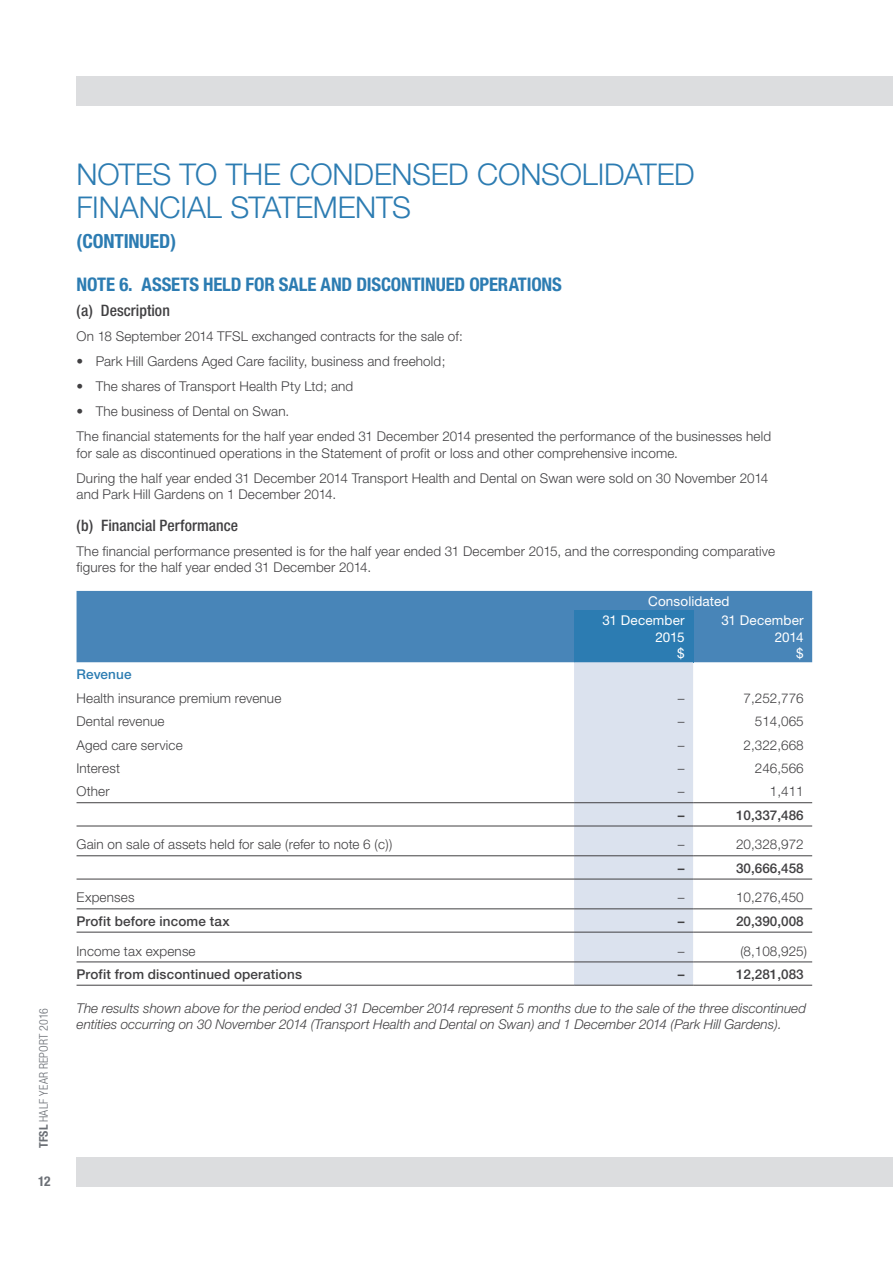
<style>
.page{position:relative;width:893px;height:1263px;background:#fff}
.page>*{position:absolute;margin:0;border:0;box-sizing:border-box;transform-origin:0 0}
.t1{font:300 30px "Helvetica Neue";letter-spacing:-.005em;color:#2c7cb2}
.t2{font:700 condensed 19.5px "Helvetica Neue";letter-spacing:-.01em;color:#2c7cb2}
.t3{font:700 condensed 18.75px "Helvetica Neue";letter-spacing:-.01em;color:#2c7cb2}
.t4{font:500 condensed 15.75px "Helvetica Neue";letter-spacing:.005em;color:#414042}
.t5{font:300 13.5px/25px "Helvetica Neue";letter-spacing:.01em;color:#414042}
.t6{font:italic 300 13.5px/16.5px "Helvetica Neue";color:#414042}
.t7{font:500 13.5px "Helvetica Neue";letter-spacing:.01em;color:#414042}
.t8{font:13.5px/16.5px "Helvetica Neue";letter-spacing:.01em;color:#fff;text-align:right}
.t9{font:500 13.5px "Helvetica Neue";letter-spacing:.01em;color:#2c7cb2}
.t10{font:700 condensed 13.5px "Helvetica Neue";color:#6b6f75}
.t11{font:300 condensed 12px "Helvetica Neue";letter-spacing:.015em;color:#6b6f75}
.s1{font-weight:700}
</style>
<div class="page">
<div style="left:77px;top:1157px;width:816px;height:29px;background:#dcdddf"></div>
<div style="left:77px;top:77px;width:816px;height:29px;background:#dcdddf"></div>
<div style="left:77px;top:591px;width:735px;height:71px;background:#4885b8"></div>
<div style="left:574px;top:610px;width:119px;height:52px;background:#2c7cb2"></div>
<div style="left:574px;top:662px;width:119px;height:323px;background:#dbe2ee"></div>
<hr style="left:77px;top:985px;width:497px;height:1px;background:#414042">
<hr style="left:77px;top:855px;width:497px;height:1px;background:#414042">
<hr style="left:77px;top:879px;width:497px;height:1px;background:#414042">
<hr style="left:77px;top:908px;width:497px;height:1px;background:#414042">
<hr style="left:77px;top:962px;width:497px;height:1px;background:#414042">
<hr style="left:574px;top:855px;width:119px;height:1px;background:#414042">
<hr style="left:574px;top:879px;width:119px;height:1px;background:#414042">
<hr style="left:574px;top:908px;width:119px;height:1px;background:#414042">
<hr style="left:693px;top:855px;width:119px;height:1px;background:#414042">
<hr style="left:693px;top:879px;width:119px;height:1px;background:#414042">
<hr style="left:693px;top:908px;width:119px;height:1px;background:#414042">
<hr style="left:574px;top:962px;width:119px;height:1px;background:#414042">
<hr style="left:574px;top:985px;width:119px;height:1px;background:#414042">
<hr style="left:693px;top:962px;width:119px;height:1px;background:#414042">
<hr style="left:693px;top:985px;width:119px;height:1px;background:#414042">
<hr style="left:77px;top:932px;width:497px;height:1px;background:#414042">
<hr style="left:574px;top:932px;width:119px;height:1px;background:#414042">
<hr style="left:693px;top:932px;width:119px;height:1px;background:#414042">
<hr style="left:77px;top:802px;width:497px;height:1px;background:#414042">
<hr style="left:77px;top:826px;width:497px;height:1px;background:#414042">
<hr style="left:574px;top:802px;width:119px;height:1px;background:#414042">
<hr style="left:574px;top:826px;width:119px;height:1px;background:#414042">
<hr style="left:693px;top:802px;width:119px;height:1px;background:#414042">
<hr style="left:693px;top:826px;width:119px;height:1px;background:#414042">
<p class="t11" style="left:37px;top:1148px;width:142px;rotate:-90deg"><span class="s1">TFSL</span> Half Year Report 2016</p>
<p class="t10" style="left:38px;top:1173px;width:14px">12</p>
<h1 class="t1" style="left:77px;top:156px;width:40px">Notes</h1>
<h1 class="t1" style="left:180px;top:156px;width:66px">to the</h1>
<h1 class="t1" style="left:289px;top:156px;width:42px">Condensed</h1>
<h1 class="t1" style="left:477px;top:156px;width:40px">Consolidated</h1>
<h1 class="t1" style="left:77px;top:189px;width:33px">Financial</h1>
<h1 class="t1" style="left:230px;top:189px;width:38px">Statements</h1>
<h2 class="t2" style="left:77px;top:230px;width:101px">(CONTINUED)</h2>
<h3 class="t3" style="left:77px;top:273px;width:11px">NOTE</h3>
<h3 class="t3" style="left:119px;top:273px;width:94px">6. ASSETS HELD</h3>
<h3 class="t3" style="left:246px;top:273px;width:11px">FOR</h3>
<h3 class="t3" style="left:279px;top:273px;width:54px">SALE AND</h3>
<h3 class="t3" style="left:356px;top:273px;width:36px">DISCONT</h3>
<h3 class="t3" style="left:421px;top:273px;width:16px">INUED</h3>
<h3 class="t3" style="left:469px;top:273px;width:11px">OPERAT</h3>
<h3 class="t3" style="left:527px;top:273px;width:37px">IONS</h3>
<p class="t4" style="left:77px;top:301px;width:95px">(a) Description</p>
<p class="t5" style="left:77px;top:323px;width:388px">On 18 September 2014 TFSL exchanged contracts for the sale of:</p>
<p class="t5" style="left:77px;top:348px;width:370px">• Park Hill Gardens Aged Care facility, business and freehold;</p>
<p class="t5" style="left:77px;top:373px;width:278px">• The shares of Transport Health Pty Ltd; and</p>
<p class="t5" style="left:77px;top:398px;width:696px">• The business of Dental on Swan.<br>The financial statements for the half year ended 31 December 2014 presented the performance of the businesses held</p>
<p class="t5" style="left:77px;top:440px;width:693px">for sale as discontinued operations in the Statement of profit or loss and other comprehensive income.<br>During the half year ended 31 December 2014 Transport Health and Dental on Swan were sold on 30 November 2014</p>
<p class="t5" style="left:77px;top:481px;width:261px">and Park Hill Gardens on 1 December 2014.</p>
<p class="t4" style="left:77px;top:516px;width:163px">(b) Financial Performance</p>
<p class="t5" style="left:77px;top:542px;width:700px;line-height:16.5px">The financial performance presented is for the half year ended 31 December 2015, and the corresponding comparative figures for the half year ended 31 December 2014.</p>
<p class="t8" style="left:602px;top:591px;width:129px;line-height:19.2px;text-align:left;text-indent:46px">Consolidated<br>31 December</p>
<p class="t8" style="left:655px;top:628px;width:31px">2015 $</p>
<p class="t8" style="left:721px;top:612px;width:84px">31 December<br>2014<br>$</p>
<p class="t9" style="left:77px;top:666px;width:57px">Revenue</p>
<p class="t5" style="left:77px;top:685px;width:206px">Health insurance premium revenue</p>
<p class="t5" style="left:678px;top:685px;width:8px">–</p>
<p class="t5" style="left:744px;top:685px;width:62px">7,252,776</p>
<p class="t5" style="left:77px;top:708px;width:89px">Dental revenue</p>
<p class="t5" style="left:678px;top:708px;width:8px">–</p>
<p class="t5" style="left:755px;top:708px;width:50px">514,065</p>
<p class="t5" style="left:77px;top:732px;width:108px">Aged care service</p>
<p class="t5" style="left:678px;top:732px;width:8px">–</p>
<p class="t5" style="left:744px;top:732px;width:62px">2,322,668</p>
<p class="t5" style="left:77px;top:755px;width:45px">Interest</p>
<p class="t5" style="left:678px;top:755px;width:8px">–</p>
<p class="t5" style="left:755px;top:755px;width:50px">246,566</p>
<p class="t5" style="left:77px;top:779px;width:35px">Other</p>
<p class="t5" style="left:678px;top:779px;width:8px">–</p>
<p class="t5" style="left:770px;top:779px;width:35px">1,411</p>
<p class="t7" style="left:678px;top:807px;width:8px">–</p>
<p class="t7" style="left:736px;top:807px;width:69px">10,337,486</p>
<p class="t5" style="left:77px;top:832px;width:317px">Gain on sale of assets held for sale (refer to note 6 (c))</p>
<p class="t5" style="left:678px;top:832px;width:8px">–</p>
<p class="t5" style="left:736px;top:832px;width:69px">20,328,972</p>
<p class="t7" style="left:678px;top:860px;width:8px">–</p>
<p class="t7" style="left:736px;top:860px;width:69px">30,666,458</p>
<p class="t5" style="left:77px;top:885px;width:59px">Expenses</p>
<p class="t5" style="left:678px;top:885px;width:8px">–</p>
<p class="t5" style="left:736px;top:885px;width:69px">10,276,450</p>
<p class="t7" style="left:77px;top:913px;width:155px">Profit before income tax</p>
<p class="t7" style="left:678px;top:913px;width:8px">–</p>
<p class="t7" style="left:736px;top:913px;width:69px">20,390,008</p>
<p class="t5" style="left:77px;top:938px;width:121px">Income tax expense</p>
<p class="t5" style="left:678px;top:938px;width:8px">–</p>
<p class="t5" style="left:740px;top:938px;width:68px">(8,108,925)</p>
<p class="t7" style="left:77px;top:966px;width:227px">Profit from discontinued operations</p>
<p class="t7" style="left:678px;top:966px;width:8px">–</p>
<p class="t7" style="left:736px;top:966px;width:69px">12,281,083</p>
<p class="t6" style="left:77px;top:1000px;width:731px">The results shown above for the period ended 31 December 2014 represent 5 months due to the sale of the three discontinued entities occurring on 30 November 2014 (Transport Health and Dental on Swan) and 1 December 2014 (Park Hill Gardens).</p>
</div>
